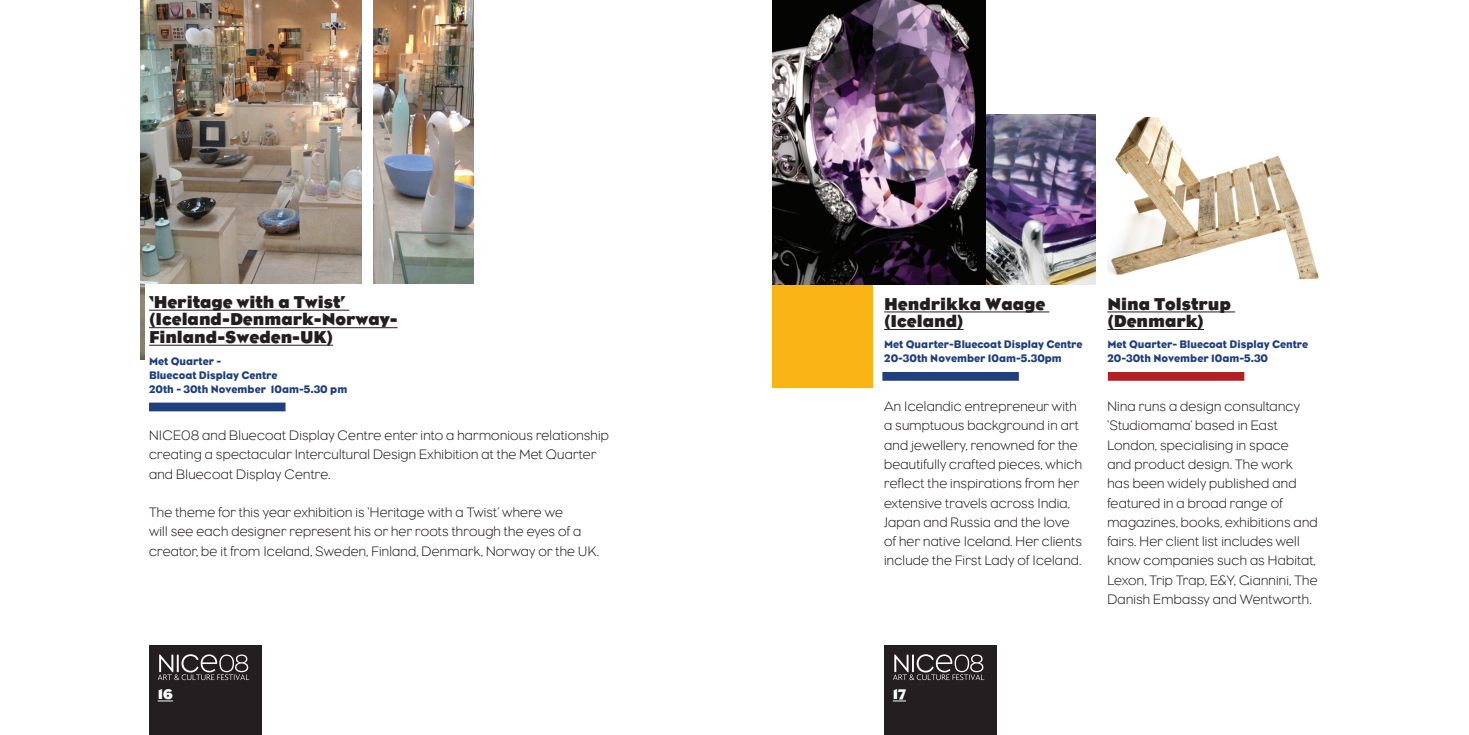
<style>
.page{position:relative;width:1469px;height:735px;background:#fff}
.page>*{position:absolute;margin:0;border:0;box-sizing:border-box;transform-origin:0 0}
.t1{font:700 17.5px/17.5px "Eagle IS";color:#231f20}
.t2{font:700 14.17px "Eagle IS";color:#fff}
.t3{font:300 14px/19.2px "Eagle IS";letter-spacing:.02em;color:#231f20}
.t4{font:11.2px/14px "Eagle IS";color:#1f3f7d}
</style>
<div class="page">
<div style="left:772px;top:284px;width:100px;height:103px;background:#fbb416"></div>
<img style="left:985px;top:114px;width:110px;height:170px">
<img style="left:140px;top:0;width:333px;height:359px">
<div style="left:146px;top:284px;width:457px;height:201px;background:#fff"></div>
<img style="left:1107px;top:117px;width:212px;height:163px">
<img style="left:772px;top:0;width:213px;height:284px">
<div style="left:149px;top:402px;width:136px;height:9px;background:#1f3f7d"></div>
<hr style="left:149px;top:310px;width:200px;height:1px;background:#231f20">
<hr style="left:149px;top:327px;width:248px;height:1px;background:#231f20">
<hr style="left:149px;top:345px;width:184px;height:1px;background:#231f20">
<hr style="left:1107px;top:311px;width:128px;height:1px;background:#231f20">
<hr style="left:1107px;top:329px;width:96px;height:1px;background:#231f20">
<hr style="left:884px;top:311px;width:165px;height:1px;background:#231f20">
<hr style="left:884px;top:329px;width:79px;height:1px;background:#231f20">
<div style="left:1107px;top:372px;width:137px;height:8px;background:#b31f23"></div>
<div style="left:882px;top:372px;width:136px;height:8px;background:#1f3f7d"></div>
<div style="left:362px;top:0;width:10px;height:310px;background:#fff"></div>
<div style="left:150px;top:644px;width:112px;height:90px;background:#231f20"></div>
<svg style="left:158px;top:700px;width:15px;height:1px"></svg>
<svg style="left:158px;top:654px;width:91px;height:26px"></svg>
<div style="left:884px;top:644px;width:112px;height:90px;background:#231f20"></div>
<svg style="left:892px;top:700px;width:14px;height:1px"></svg>
<svg style="left:893px;top:654px;width:91px;height:26px"></svg>
<p class="t1" style="left:149px;top:293px;width:250px">‘Heritage with a Twist’ (Iceland-Denmark-Norway-<br>Finland-Sweden-UK)</p>
<p class="t4" style="left:149px;top:353px;width:200px">Met Quarter -<br>Bluecoat Display Centre<br>20th - 30th November 10am-5.30 pm</p>
<p class="t3" style="left:149px;top:425px;width:461px">NICE08 and Bluecoat Display Centre enter into a harmonious relationship creating a spectacular Intercultural Design Exhibition at the Met Quarter and Bluecoat Display Centre.</p>
<p class="t3" style="left:149px;top:502px;width:451px">The theme for this year exhibition is ‘Heritage with a Twist’ where we<br>will see each designer represent his or her roots through the eyes of a creator, be it from Iceland, Sweden, Finland, Denmark, Norway or the UK.</p>
<p class="t1" style="left:884px;top:295px;width:163px">Hendrikka Waage (Iceland)</p>
<p class="t1" style="left:1107px;top:295px;width:125px">Nina Tolstrup (Denmark)</p>
<p class="t4" style="left:884px;top:337px;width:200px">Met Quarter-Bluecoat Display Centre<br>20-30th November 10am-5.30pm</p>
<p class="t4" style="left:1107px;top:337px;width:202px">Met Quarter- Bluecoat Display Centre<br>20-30th November 10am-5.30</p>
<p class="t3" style="left:884px;top:396px;width:199px">An Icelandic entrepreneur with a sumptuous background in art and jewellery, renowned for the beautifully crafted pieces, which reflect the inspirations from her extensive travels across India,<br>Japan and Russia and the love of her native Iceland. Her clients include the First Lady of Iceland.</p>
<p class="t3" style="left:1107px;top:396px;width:212px">Nina runs a design consultancy ‘Studiomama’ based in East<br>London, specialising in space<br>and product design. The work has been widely published and featured in a broad range of magazines, books, exhibitions and fairs. Her client list includes well know companies such as Habitat,<br>Lexon, Trip Trap, E&amp;Y, Giannini, The<br>Danish Embassy and Wentworth.</p>
<p class="t2" style="left:158px;top:686px;width:16px">16</p>
<p class="t2" style="left:892px;top:686px;width:15px">17</p>
</div>
